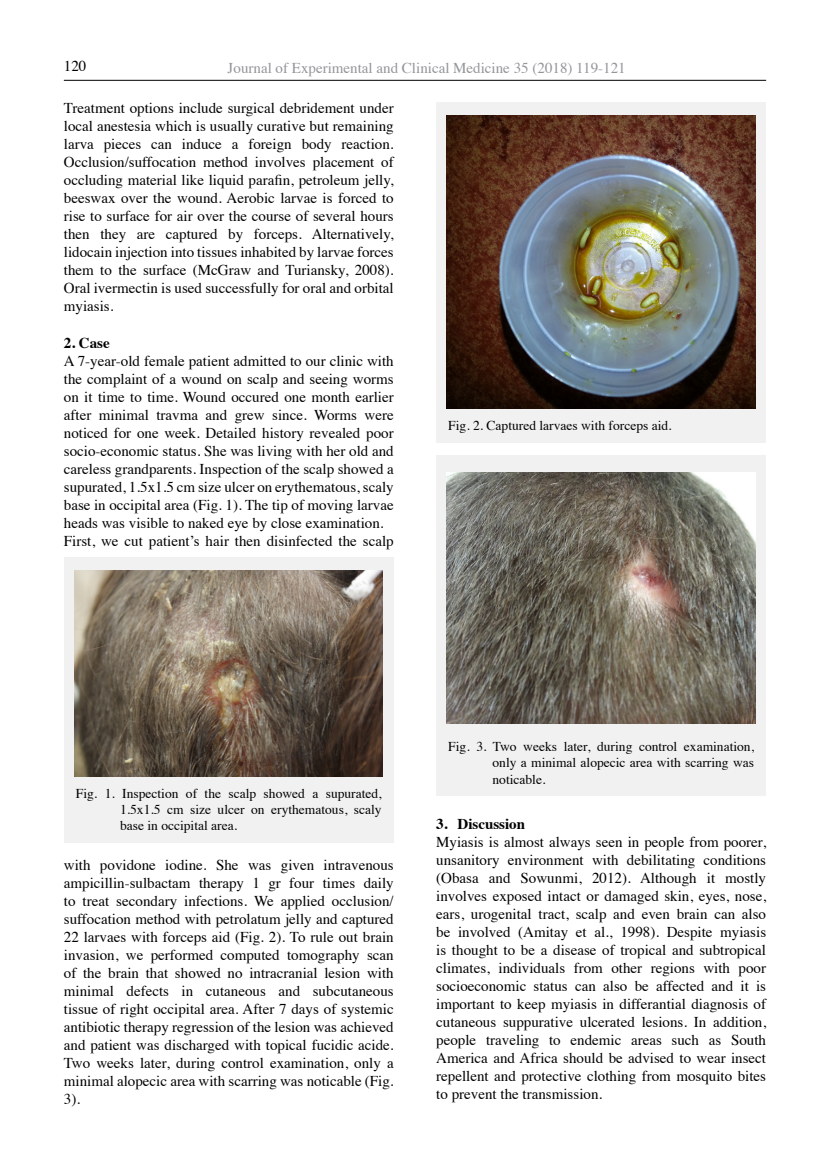
<style>
.page{position:relative;width:830px;height:1170px;background:#fff}
.page>*{position:absolute;margin:0;border:0;box-sizing:border-box;transform-origin:0 0}
.t1{font:15px/18px "Times";color:#000;text-align:justify}
.t2{font:15px "Times";color:#939598}
.t3{font:700 15px "Times";color:#000}
.t4{font:13.5px/16.2px "Times";color:#000;text-align:justify}
</style>
<div class="page">
<hr style="left:64px;top:80px;width:701px;height:1px;background:#000">
<div style="left:64px;top:557px;width:329px;height:285px;background:#f1f1f2"></div>
<img style="left:74px;top:570px;width:309px;height:206px">
<div style="left:436px;top:102px;width:329px;height:340px;background:#f1f1f2"></div>
<img style="left:446px;top:116px;width:309px;height:292px">
<div style="left:436px;top:455px;width:329px;height:340px;background:#f1f1f2"></div>
<img style="left:446px;top:472px;width:309px;height:251px">
<p class="t1" style="left:64px;top:56px;width:24px">120</p>
<p class="t1" style="left:64px;top:98px;width:331px">Treatment options include surgical debridement under local anestesia which is usually curative but remaining larva pieces can induce a foreign body reaction.<br>Occlusion/suffocation method involves placement of occluding material like liquid parafin, petroleum jelly, beeswax over the wound. Aerobic larvae is forced to rise to surface for air over the course of several hours then they are captured by forceps. Alternatively, lidocain injection into tissues inhabited by larvae forces them to the surface (McGraw and Turiansky, 2008).<br>Oral ivermectin is used successfully for oral and orbital myiasis.</p>
<p class="t3" style="left:64px;top:328px;width:47px">2. Case</p>
<p class="t1" style="left:64px;top:350px;width:331px;text-align:left">A 7-year-old female patient admitted to our clinic with the complaint of a wound on scalp and seeing worms on it time to time. Wound occured one month earlier after minimal travma and grew since. Worms were noticed for one week. Detailed history revealed poor socio-economic status. She was living with her old and careless grandparents. Inspection of the scalp showed a supurated, 1.5x1.5 cm size ulcer on erythematous, scaly base in occipital area (Fig. 1). The tip of moving larvae heads was visible to naked eye by close examination.<br>First, we cut patient’s hair then disinfected the scalp</p>
<p class="t2" style="left:227px;top:54px;width:399px">Journal of Experimental and Clinical Medicine 35 (2018) 119-121</p>
<p class="t4" style="left:448px;top:416px;width:225px">Fig. 2. Captured larvaes with forceps aid.</p>
<p class="t4" style="left:120px;top:784px;width:263px;text-indent:-44px">Fig. 1. Inspection of the scalp showed a supurated, 1.5x1.5 cm size ulcer on erythematous, scaly base in occipital area.</p>
<p class="t1" style="left:64px;top:854px;width:331px">with povidone iodine. She was given intravenous ampicillin-sulbactam therapy 1 gr four times daily to treat secondary infections. We applied occlusion/ suffocation method with petrolatum jelly and captured 22 larvaes with forceps aid (Fig. 2). To rule out brain invasion, we performed computed tomography scan of the brain that showed no intracranial lesion with minimal defects in cutaneous and subcutaneous tissue of right occipital area. After 7 days of systemic antibiotic therapy regression of the lesion was achieved and patient was discharged with topical fucidic acide.<br>Two weeks later, during control examination, only a minimal alopecic area with scarring was noticable (Fig.<br>3).</p>
<p class="t4" style="left:492px;top:737px;width:263px;text-indent:-44px">Fig. 3. Two weeks later, during control examination, only a minimal alopecic area with scarring was noticable.</p>
<p class="t3" style="left:436px;top:809px;width:90px">3. Discussion</p>
<p class="t1" style="left:436px;top:831px;width:331px">Myiasis is almost always seen in people from poorer, unsanitory environment with debilitating conditions (Obasa and Sowunmi, 2012). Although it mostly involves exposed intact or damaged skin, eyes, nose, ears, urogenital tract, scalp and even brain can also be involved (Amitay et al., 1998). Despite myiasis is thought to be a disease of tropical and subtropical climates, individuals from other regions with poor socioeconomic status can also be affected and it is important to keep myiasis in differantial diagnosis of cutaneous suppurative ulcerated lesions. In addition, people traveling to endemic areas such as South America and Africa should be advised to wear insect repellent and protective clothing from mosquito bites to prevent the transmission.</p>
</div>
